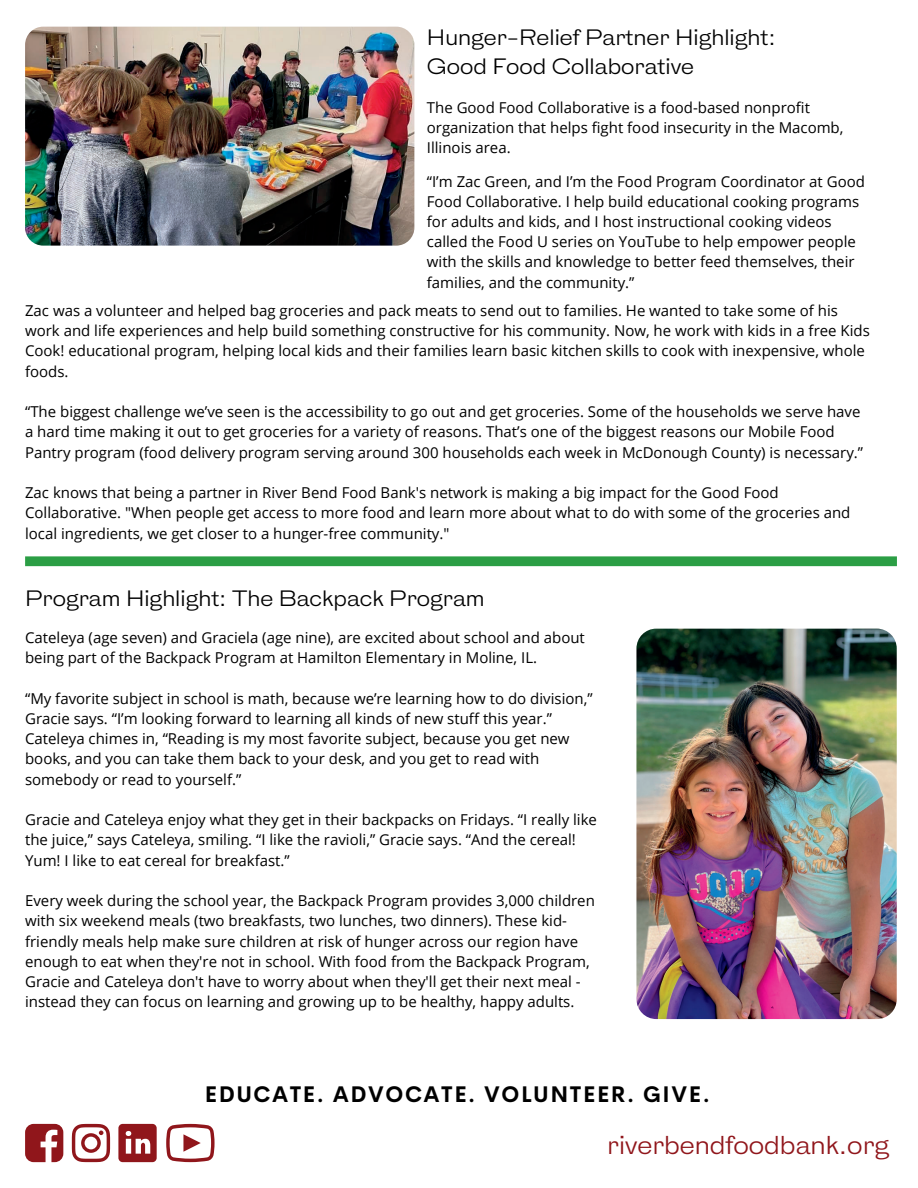
<style>
.page{position:relative;width:918px;height:1188px;background:#fff}
.page>*{position:absolute;margin:0;border:0;box-sizing:border-box;transform-origin:0 0}
.t1{font:24.45px "HK Gothic";color:#90161b}
.t2{font:700 22.2px "Cerebri Sans";letter-spacing:.07em;color:#000}
.t3{font:21px/29.2px "HK Gothic";color:#000}
.t4{font:15px/20.2px "Open Sans";color:#000}
</style>
<div class="page">
<svg style="left:72px;top:1124px;width:38px;height:38px"></svg>
<svg style="left:25px;top:1124px;width:38px;height:38px"></svg>
<svg style="left:118px;top:1124px;width:39px;height:38px"></svg>
<svg style="left:166px;top:1124px;width:49px;height:38px"></svg>
<svg style="left:25px;top:556px;width:872px;height:10px;background:#33a14c"></svg>
<img style="left:25px;top:27px;width:389px;height:219px;border-radius:18px">
<img style="left:636px;top:629px;width:261px;height:390px;border-radius:20px">
<h3 class="t3" style="left:427px;top:24px;width:350px">Hunger-Relief Partner Highlight:<br>Good Food Collaborative</h3>
<p class="t4" style="left:427px;top:97px;width:418px">The Good Food Collaborative is a food-based nonprofit organization that helps fight food insecurity in the Macomb,<br>Illinois area.</p>
<p class="t4" style="left:427px;top:171px;width:440px">“I’m Zac Green, and I’m the Food Program Coordinator at Good Food Collaborative. I help build educational cooking programs for adults and kids, and I host instructional cooking videos called the Food U series on YouTube to help empower people with the skills and knowledge to better feed themselves, their families, and the community.”</p>
<p class="t4" style="left:25px;top:300px;width:846px">Zac was a volunteer and helped bag groceries and pack meats to send out to families. He wanted to take some of his work and life experiences and help build something constructive for his community. Now, he work with kids in a free Kids Cook! educational program, helping local kids and their families learn basic kitchen skills to cook with inexpensive, whole foods.</p>
<p class="t4" style="left:25px;top:401px;width:840px">“The biggest challenge we’ve seen is the accessibility to go out and get groceries. Some of the households we serve have a hard time making it out to get groceries for a variety of reasons. That’s one of the biggest reasons our Mobile Food<br>Pantry program (food delivery program serving around 300 households each week in McDonough County) is necessary.”</p>
<p class="t4" style="left:25px;top:482px;width:827px">Zac knows that being a partner in River Bend Food Bank's network is making a big impact for the Good Food<br>Collaborative. "When people get access to more food and learn more about what to do with some of the groceries and local ingredients, we get closer to a hunger-free community."</p>
<h3 class="t3" style="left:25px;top:585px;width:461px">Program Highlight: The Backpack Program</h3>
<p class="t4" style="left:25px;top:627px;width:561px">Cateleya (age seven) and Graciela (age nine), are excited about school and about being part of the Backpack Program at Hamilton Elementary in Moline, IL.</p>
<p class="t4" style="left:25px;top:688px;width:569px">“My favorite subject in school is math, because we’re learning how to do division,” Gracie says. “I’m looking forward to learning all kinds of new stuff this year.” Cateleya chimes in, “Reading is my most favorite subject, because you get new books, and you can take them back to your desk, and you get to read with somebody or read to yourself.”</p>
<p class="t4" style="left:25px;top:809px;width:573px">Gracie and Cateleya enjoy what they get in their backpacks on Fridays. “I really like the juice,” says Cateleya, smiling. “I like the ravioli,” Gracie says. “And the cereal!<br>Yum! I like to eat cereal for breakfast.”</p>
<p class="t4" style="left:25px;top:890px;width:571px">Every week during the school year, the Backpack Program provides 3,000 children with six weekend meals (two breakfasts, two lunches, two dinners). These kid&shy;friendly meals help make sure children at risk of hunger across our region have enough to eat when they're not in school. With food from the Backpack Program, Gracie and Cateleya don't have to worry about when they'll get their next meal - instead they can focus on learning and growing up to be healthy, happy adults.</p>
<h2 class="t2" style="left:205px;top:1080px;width:507px">EDUCATE. ADVOCATE. VOLUNTEER. GIVE.</h2>
<h1 class="t1" style="left:607px;top:1132px;width:284px">riverbendfoodbank.org</h1>
</div>
